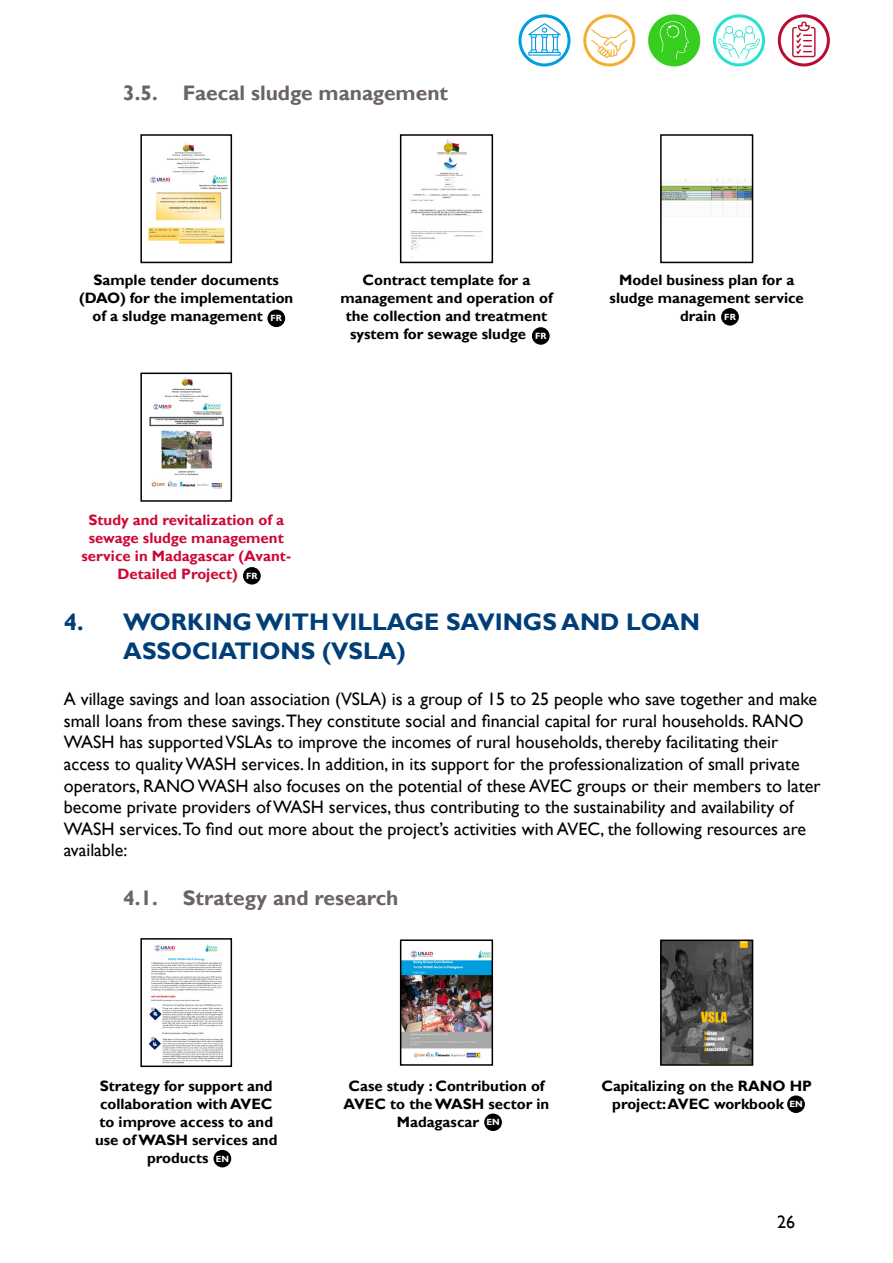
<style>
.page{position:relative;width:893px;height:1263px;background:#fff}
.page>*{position:absolute;margin:0;border:0;box-sizing:border-box;transform-origin:0 0}
.t1{font:700 24px/28.8px "Gill Sans";color:#003e78}
.t2{font:700 21px "Gill Sans";color:#6c6463}
.t3{font:18px/21.6px "Gill Sans";color:#020203}
.t4{font:18px "Gill Sans";color:#000}
.t5{font:700 15px/18px "Gill Sans";color:#000}
.t6{font:700 15px "Gill Sans";color:#cc0935}
.t7{font:700 9px "Gill Sans";color:#fff}
</style>
<div class="page">
<img style="left:148px;top:142px;width:80px;height:102px">
<div style="left:140px;top:134px;width:92px;height:129px;border:2px solid #000"></div>
<img style="left:410px;top:139px;width:73px;height:119px">
<div style="left:400px;top:134px;width:93px;height:129px;border:2px solid #000"></div>
<img style="left:663px;top:179px;width:87px;height:35px">
<div style="left:660px;top:134px;width:93px;height:129px;border:2px solid #000"></div>
<img style="left:149px;top:376px;width:75px;height:113px">
<div style="left:140px;top:373px;width:92px;height:129px;border:2px solid #000"></div>
<img style="left:149px;top:944px;width:74px;height:120px">
<div style="left:140px;top:938px;width:92px;height:129px;border:2px solid #000"></div>
<img style="left:403px;top:950px;width:87px;height:108px">
<div style="left:400px;top:939px;width:93px;height:127px;border:2px solid #000"></div>
<img style="left:663px;top:942px;width:87px;height:121px">
<div style="left:660px;top:939px;width:93px;height:127px;border:2px solid #000"></div>
<svg style="left:520px;top:16px;width:49px;height:49px"></svg>
<div style="left:518px;top:14px;width:53px;height:52px;border:3px solid #009edf;border-radius:50%"></div>
<svg style="left:585px;top:16px;width:49px;height:49px"></svg>
<div style="left:583px;top:14px;width:52px;height:52px;border:3px solid #f2af32;border-radius:50%"></div>
<div style="left:650px;top:16px;width:49px;height:49px;background:#37ce1f;border-radius:50%"></div>
<div style="left:648px;top:14px;width:52px;height:52px;border:3px solid #37ce1f;border-radius:50%"></div>
<svg style="left:714px;top:16px;width:49px;height:49px"></svg>
<div style="left:713px;top:14px;width:52px;height:52px;border:3px solid #29e1ce;border-radius:50%"></div>
<svg style="left:779px;top:16px;width:49px;height:49px"></svg>
<div style="left:778px;top:14px;width:52px;height:52px;border:3px solid #ba0c2f;border-radius:50%"></div>
<svg style="left:528px;top:23px;width:33px;height:33px"></svg>
<svg style="left:718px;top:26px;width:42px;height:34px"></svg>
<svg style="left:591px;top:29px;width:36px;height:29px"></svg>
<svg style="left:659px;top:21px;width:30px;height:38px"></svg>
<svg style="left:792px;top:21px;width:23px;height:36px"></svg>
<div style="left:267px;top:310px;width:18px;height:17px;background:#000;border-radius:50%"></div>
<div style="left:532px;top:327px;width:18px;height:18px;background:#000;border-radius:50%"></div>
<div style="left:721px;top:308px;width:18px;height:18px;background:#000;border-radius:50%"></div>
<div style="left:243px;top:567px;width:18px;height:17px;background:#000;border-radius:50%"></div>
<div style="left:214px;top:1150px;width:17px;height:17px;background:#000;border-radius:50%"></div>
<div style="left:484px;top:1113px;width:18px;height:18px;background:#000;border-radius:50%"></div>
<div style="left:787px;top:1095px;width:18px;height:18px;background:#000;border-radius:50%"></div>
<p class="t2" style="left:123px;top:80px;width:326px">3.5. Faecal sludge management</p>
<p class="t5" style="left:94px;top:272px;width:187px">Sample tender documents</p>
<p class="t5" style="left:79px;top:290px;width:216px">(DAO) for the implementation</p>
<p class="t5" style="left:92px;top:308px;width:172px">of a sludge management</p>
<p class="t7" style="left:271px;top:313px;width:13px">FR</p>
<p class="t5" style="left:362px;top:272px;width:169px">Contract template for a</p>
<p class="t5" style="left:340px;top:290px;width:214px">management and operation of</p>
<p class="t5" style="left:346px;top:308px;width:203px">the collection and treatment</p>
<p class="t5" style="left:350px;top:326px;width:177px">system for sewage sludge</p>
<p class="t7" style="left:535px;top:331px;width:13px">FR</p>
<p class="t5" style="left:619px;top:272px;width:177px">Model business plan for a</p>
<p class="t5" style="left:610px;top:290px;width:196px">sludge management service</p>
<p class="t5" style="left:680px;top:308px;width:38px">drain</p>
<p class="t7" style="left:724px;top:311px;width:13px">FR</p>
<p class="t6" style="left:88px;top:511px;width:197px">Study and revitalization of a</p>
<p class="t6" style="left:89px;top:529px;width:197px">sewage sludge management</p>
<p class="t6" style="left:81px;top:547px;width:211px">service in Madagascar (Avant-</p>
<p class="t6" style="left:117px;top:565px;width:122px">Detailed Project)</p>
<p class="t7" style="left:246px;top:570px;width:13px">FR</p>
<h1 class="t1" style="left:123px;top:608px;width:578px;text-indent:-60px">4. WORKING WITH VILLAGE SAVINGS AND LOAN<br>ASSOCIATIONS (VSLA)</h1>
<p class="t3" style="left:64px;top:688px;width:758px">A village savings and loan association (VSLA) is a group of 15 to 25 people who save together and make small loans from these savings.They constitute social and financial capital for rural households. RANO WASH has supported VSLAs to improve the incomes of rural households, thereby facilitating their access to quality WASH services. In addition, in its support for the professionalization of small private operators, RANO WASH also focuses on the potential of these AVEC groups or their members to later become private providers of WASH services, thus contributing to the sustainability and availability of WASH services.To find out more about the project’s activities with AVEC, the following resources are available:</p>
<p class="t2" style="left:123px;top:885px;width:277px">4.1. Strategy and research</p>
<p class="t5" style="left:100px;top:1077px;width:174px">Strategy for support and</p>
<p class="t5" style="left:100px;top:1095px;width:174px">collaboration with AVEC</p>
<p class="t5" style="left:99px;top:1113px;width:175px">to improve access to and</p>
<p class="t5" style="left:95px;top:1131px;width:184px">use of WASH services and</p>
<p class="t5" style="left:147px;top:1149px;width:63px">products</p>
<p class="t7" style="left:216px;top:1153px;width:15px">EN</p>
<p class="t5" style="left:348px;top:1077px;width:197px">Case study : Contribution of</p>
<p class="t5" style="left:344px;top:1095px;width:207px">AVEC to the WASH sector in</p>
<p class="t5" style="left:397px;top:1113px;width:84px">Madagascar</p>
<p class="t7" style="left:486px;top:1117px;width:15px">EN</p>
<p class="t5" style="left:612px;top:1077px;width:201px;text-indent:-11px">Capitalizing on the RANO HP project: AVEC workbook</p>
<p class="t7" style="left:789px;top:1099px;width:15px">EN</p>
<p class="t4" style="left:777px;top:1212px;width:19px">26</p>
</div>
